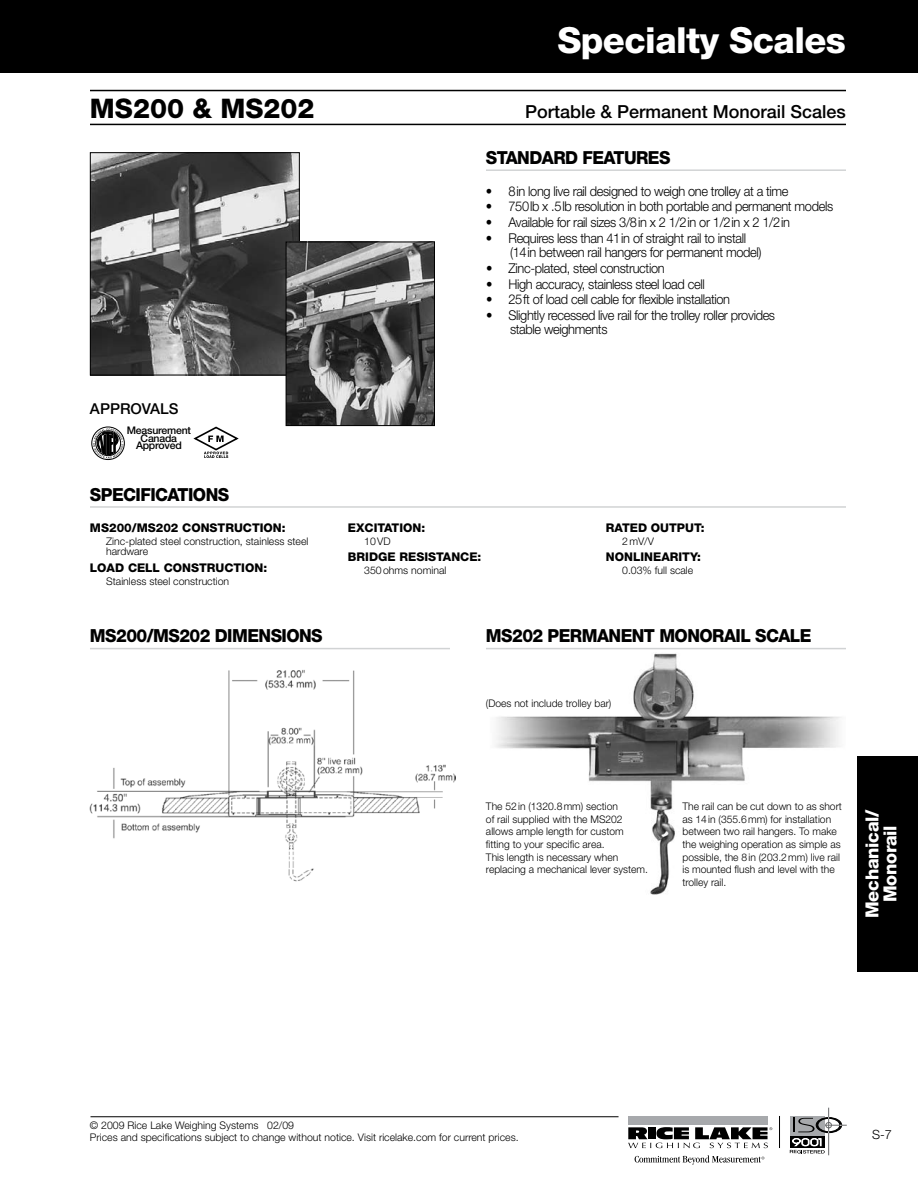
<style>
.page{position:relative;width:918px;height:1188px;background:#fff}
.page>*{position:absolute;margin:0;border:0;box-sizing:border-box;transform-origin:0 0}
.t1{font:800 36px "Helvetica Neue LT Std";color:#fff}
.t2{font:800 27px "Helvetica Neue LT Std";color:#000}
.t3{font:800 18px "Helvetica Neue LT Std";letter-spacing:-.03em;color:#000;scale:.95 1}
.t4{font:500 18px "Helvetica Neue LT Std";color:#000}
.t5{font:800 18px/18px "Helvetica Neue LT Std";color:#fff;text-align:center}
.t6{font:500 15px "Helvetica Neue LT Std";color:#000}
.t7{font:300 13.5px/14.2px "Helvetica Neue LT Std";letter-spacing:-.03em;color:#000;scale:.95 1}
.t8{font:300 12.75px "Helvetica Neue LT Std";color:#000}
.t9{font:800 12px "Helvetica Neue LT Std";color:#000}
.t10{font:300 10.5px/12.6px "Helvetica Neue LT Std";color:#000}
.t11{font:500 10.5px/7.6px "Helvetica Neue LT Std";letter-spacing:-.02em;color:#000;text-align:center}
</style>
<div class="page">
<div style="left:0;top:0;width:918px;height:73px;background:#000"></div>
<div style="left:857px;top:756px;width:61px;height:216px;background:#000"></div>
<hr style="left:91px;top:1116px;width:528px;height:1px;background:#000">
<div style="left:628px;top:1116px;width:140px;height:9px;background:#a7a9ac"></div>
<svg style="left:635px;top:1155px;width:129px;height:10px"></svg>
<svg style="left:628px;top:1127px;width:144px;height:21px"></svg>
<svg style="left:790px;top:1108px;width:56px;height:48px"></svg>
<hr style="left:779px;top:1116px;width:1px;height:32px;background:#000">
<hr style="left:90px;top:90px;width:756px;height:1px;background:#000">
<hr style="left:90px;top:124px;width:756px;height:1px;background:#000">
<hr style="left:486px;top:169px;width:360px;height:2px;background:#d1d3d4">
<img style="left:92px;top:154px;width:206px;height:219px">
<div style="left:90px;top:152px;width:210px;height:223px;border:1px solid #000"></div>
<img style="left:288px;top:244px;width:145px;height:180px">
<div style="left:286px;top:242px;width:149px;height:184px;border:1px solid #000"></div>
<img style="left:495px;top:653px;width:346px;height:242px">
<hr style="left:486px;top:648px;width:360px;height:1px;background:#d1d3d4">
<hr style="left:90px;top:648px;width:360px;height:1px;background:#d1d3d4">
<img style="left:90px;top:670px;width:365px;height:212px">
<hr style="left:90px;top:506px;width:756px;height:2px;background:#d1d3d4">
<div style="left:91px;top:427px;width:34px;height:33px;border:1px solid #000;border-radius:50%"></div>
<svg style="left:93px;top:428px;width:30px;height:31px"></svg>
<svg style="left:193px;top:426px;width:46px;height:32px"></svg>
<h1 class="t1" style="left:557px;top:18px;width:290px">SPECIALTY SCALES</h1>
<h2 class="t2" style="left:90px;top:93px;width:226px">MS200 &amp; MS202</h2>
<h3 class="t4" style="left:525px;top:101px;width:322px">Portable &amp; Permanent Monorail Scales</h3>
<h3 class="t3" style="left:486px;top:147px;width:194px">STANDARD FEATURES</h3>
<p class="t7" style="left:486px;top:183px;width:320px">• 8in long live rail designed to weigh one trolley at a time</p>
<p class="t7" style="left:486px;top:199px;width:367px">• 750lb x .5lb resolution in both portable and permanent models</p>
<p class="t7" style="left:486px;top:215px;width:321px">• Available for rail sizes 3/8in x 2 1/2in or 1/2in x 2 1/2in</p>
<p class="t7" style="left:510px;top:231px;width:266px;text-indent:-24px">• Requires less than 41in of straight rail to install (14in between rail hangers for permanent model)</p>
<p class="t7" style="left:486px;top:261px;width:190px">• Zinc-plated, steel construction</p>
<p class="t7" style="left:486px;top:276px;width:232px">• High accuracy, stainless steel load cell</p>
<p class="t7" style="left:486px;top:292px;width:259px">• 25ft of load cell cable for flexible installation</p>
<p class="t7" style="left:510px;top:308px;width:281px;text-indent:-24px">• Slightly recessed live rail for the trolley roller provides stable weighments</p>
<h3 class="t6" style="left:90px;top:400px;width:90px">APPROVALS</h3>
<p class="t11" style="left:127px;top:426px;width:66px">Measurement<br>Canada<br>Approved</p>
<h3 class="t3" style="left:90px;top:484px;width:146px">SPECIFICATIONS</h3>
<p class="t9" style="left:90px;top:521px;width:197px">MS200/MS202 CONSTRUCTION:</p>
<p class="t10" style="left:106px;top:536px;width:204px;line-height:10.5px">Zinc-plated steel construction, stainless steel hardware</p>
<p class="t9" style="left:90px;top:560px;width:179px">LOAD CELL CONSTRUCTION:</p>
<p class="t10" style="left:106px;top:574px;width:125px">Stainless steel construction</p>
<h3 class="t3" style="left:90px;top:625px;width:244px">MS200/MS202 DIMENSIONS</h3>
<p class="t9" style="left:348px;top:521px;width:79px">EXCITATION:</p>
<p class="t10" style="left:364px;top:535px;width:28px">10VD</p>
<p class="t9" style="left:348px;top:550px;width:135px">BRIDGE RESISTANCE:</p>
<p class="t10" style="left:364px;top:564px;width:84px">350ohms nominal</p>
<p class="t9" style="left:606px;top:521px;width:100px">RATED OUTPUT:</p>
<p class="t10" style="left:622px;top:535px;width:33px">2mV/V</p>
<p class="t9" style="left:606px;top:550px;width:96px">NONLINEARITY:</p>
<p class="t10" style="left:622px;top:564px;width:73px">0.03% full scale</p>
<h3 class="t3" style="left:486px;top:625px;width:344px">MS202 PERMANENT MONORAIL SCALE</h3>
<p class="t10" style="left:486px;top:697px;width:127px">(Does not include trolley bar)</p>
<p class="t10" style="left:486px;top:800px;width:164px">The 52in (1320.8mm) section<br>of rail supplied with the MS202 allows ample length for custom fitting to your specific area.<br>This length is necessary when replacing a mechanical lever system.</p>
<p class="t10" style="left:682px;top:800px;width:161px">The rail can be cut down to as short as 14in (355.6mm) for installation between two rail hangers. To make the weighing operation as simple as possible, the 8in (203.2mm) live rail is mounted flush and level with the trolley rail.</p>
<h3 class="t5" style="left:863px;top:918px;width:110px;rotate:-90deg">MECHANICAL/<br>MONORAIL</h3>
<p class="t10" style="left:90px;top:1119px;width:430px;line-height:12px">© 2009 Rice Lake Weighing Systems 02/09<br>Prices and specifications subject to change without notice. Visit ricelake.com for current prices.</p>
<p class="t8" style="left:872px;top:1126px;width:21px">S-7</p>
</div>
